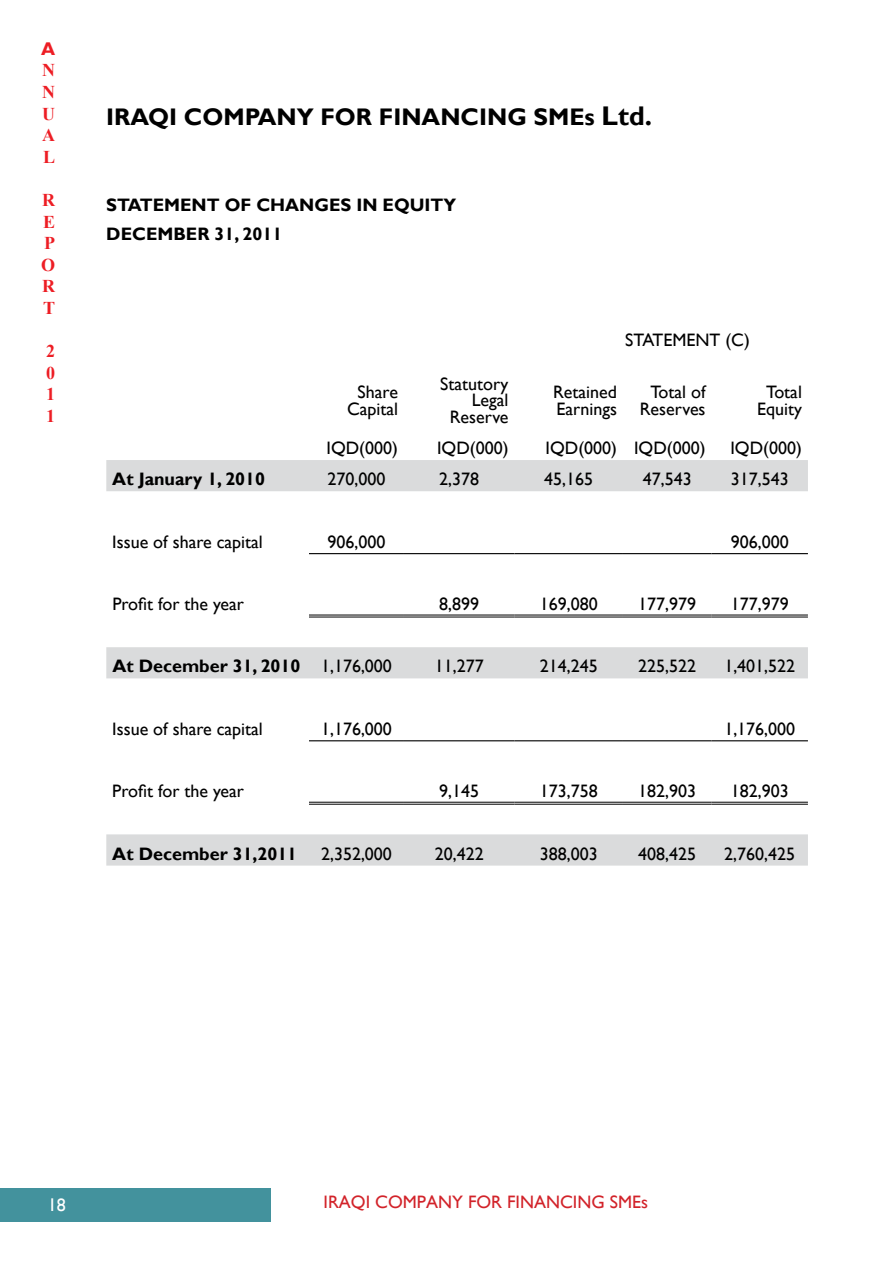
<style>
.page{position:relative;width:893px;height:1263px;background:#fff}
.page>*{position:absolute;margin:0;border:0;box-sizing:border-box;transform-origin:0 0}
.t1{font:700 24px "Gill Sans";color:#000}
.t2{font:18px/16.5px "Gill Sans";color:#000;text-align:center}
.t3{font:700 18px/29.2px "Gill Sans";color:#000}
.t4{font:18px "Gill Sans";color:#d2232a}
.t5{font:700 18px/21.6px "Times New Roman";color:#ed1d24;text-align:justify}
.t6{font:18px "Gill Sans";color:#fff}
.t7{font:700 18px "Gill Sans";color:#ed1d24}
.s1{font-size:27px}
.s2{font-weight:400}
</style>
<div class="page">
<div style="left:0;top:1187px;width:270px;height:34px;background:#43929d"></div>
<svg style="left:106px;top:460px;width:702px;height:405px"></svg>
<hr style="left:309px;top:614px;width:95px;height:3px;background:#fff">
<hr style="left:404px;top:614px;width:110px;height:3px;background:#fff">
<hr style="left:514px;top:614px;width:109px;height:3px;background:#fff">
<hr style="left:623px;top:614px;width:88px;height:3px;background:#fff">
<hr style="left:711px;top:614px;width:97px;height:3px;background:#fff">
<hr style="left:309px;top:802px;width:95px;height:3px;background:#fff">
<hr style="left:404px;top:802px;width:110px;height:3px;background:#fff">
<hr style="left:514px;top:802px;width:109px;height:3px;background:#fff">
<hr style="left:623px;top:802px;width:88px;height:3px;background:#fff">
<hr style="left:711px;top:802px;width:97px;height:3px;background:#fff">
<hr style="left:309px;top:553px;width:95px;height:1px;background:#000">
<hr style="left:404px;top:553px;width:110px;height:1px;background:#000">
<hr style="left:514px;top:553px;width:109px;height:1px;background:#000">
<hr style="left:623px;top:553px;width:88px;height:1px;background:#000">
<hr style="left:711px;top:553px;width:97px;height:1px;background:#000">
<hr style="left:309px;top:614px;width:95px;height:1px;background:#000">
<hr style="left:309px;top:616px;width:95px;height:1px;background:#000">
<hr style="left:404px;top:614px;width:110px;height:1px;background:#000">
<hr style="left:404px;top:616px;width:110px;height:1px;background:#000">
<hr style="left:514px;top:614px;width:109px;height:1px;background:#000">
<hr style="left:514px;top:616px;width:109px;height:1px;background:#000">
<hr style="left:623px;top:614px;width:88px;height:1px;background:#000">
<hr style="left:623px;top:616px;width:88px;height:1px;background:#000">
<hr style="left:711px;top:614px;width:97px;height:1px;background:#000">
<hr style="left:711px;top:616px;width:97px;height:1px;background:#000">
<hr style="left:309px;top:740px;width:95px;height:1px;background:#000">
<hr style="left:404px;top:740px;width:110px;height:1px;background:#000">
<hr style="left:514px;top:740px;width:109px;height:1px;background:#000">
<hr style="left:623px;top:740px;width:88px;height:1px;background:#000">
<hr style="left:711px;top:740px;width:97px;height:1px;background:#000">
<hr style="left:309px;top:802px;width:95px;height:1px;background:#000">
<hr style="left:309px;top:804px;width:95px;height:1px;background:#000">
<hr style="left:404px;top:802px;width:110px;height:1px;background:#000">
<hr style="left:404px;top:804px;width:110px;height:1px;background:#000">
<hr style="left:514px;top:802px;width:109px;height:1px;background:#000">
<hr style="left:514px;top:804px;width:109px;height:1px;background:#000">
<hr style="left:623px;top:802px;width:88px;height:1px;background:#000">
<hr style="left:623px;top:804px;width:88px;height:1px;background:#000">
<hr style="left:711px;top:802px;width:97px;height:1px;background:#000">
<hr style="left:711px;top:804px;width:97px;height:1px;background:#000">
<p class="t7" style="left:41px;top:38px;width:16px">A</p>
<p class="t5" style="left:42px;top:59px;width:14px">N N U A L</p>
<p class="t5" style="left:41px;top:189px;width:16px">R E P O R T</p>
<p class="t5" style="left:46px;top:340px;width:10px">2<br>0<br>1<br>1</p>
<h1 class="t1" style="left:106px;top:102px;width:547px">IRAQI COMPANY FOR FINANCING SMEs <span class="s1">Ltd.</span></h1>
<p class="t3" style="left:106px;top:191px;width:351px">STATEMENT OF CHANGES IN EQUITY<br>DECEMBER 31, 2011</p>
<p class="t2" style="left:625px;top:332px;width:126px">STATEMENT (C)</p>
<p class="t2" style="left:347px;top:384px;width:52px">Share<br>Capital</p>
<p class="t2" style="left:440px;top:376px;width:70px;text-align:right">Statutory<br>Legal<br>Reserve</p>
<p class="t2" style="left:553px;top:384px;width:65px;text-align:left">Retained<br>Earnings</p>
<p class="t2" style="left:640px;top:384px;width:67px">Total of<br>Reserves</p>
<p class="t2" style="left:757px;top:384px;width:46px">Total<br>Equity</p>
<p class="t2" style="left:326px;top:440px;width:73px">IQD(000)</p>
<p class="t2" style="left:437px;top:440px;width:73px">IQD(000)</p>
<p class="t2" style="left:545px;top:440px;width:162px">IQD(000) IQD(000)</p>
<p class="t2" style="left:730px;top:440px;width:73px">IQD(000)</p>
<p class="t3" style="left:112px;top:465px;width:154px">At January 1, 2010</p>
<p class="t2" style="left:327px;top:471px;width:59px">270,000</p>
<p class="t2" style="left:439px;top:471px;width:41px">2,378</p>
<p class="t2" style="left:544px;top:471px;width:50px">45,165</p>
<p class="t2" style="left:643px;top:471px;width:50px">47,543</p>
<p class="t2" style="left:731px;top:471px;width:59px">317,543</p>
<p class="t2" style="left:112px;top:534px;width:152px">Issue of share capital</p>
<p class="t2" style="left:328px;top:534px;width:59px">906,000</p>
<p class="t2" style="left:731px;top:534px;width:59px">906,000</p>
<p class="t2" style="left:112px;top:596px;width:133px">Profit for the year</p>
<p class="t2" style="left:439px;top:596px;width:41px">8,899</p>
<p class="t2" style="left:540px;top:596px;width:59px">169,080</p>
<p class="t2" style="left:638px;top:596px;width:59px">177,979</p>
<p class="t2" style="left:731px;top:596px;width:59px">177,979</p>
<p class="t3" style="left:112px;top:652px;width:281px">At December 31, 2010 <span class="s2">1,176,000</span></p>
<p class="t2" style="left:435px;top:658px;width:50px">11,277</p>
<p class="t2" style="left:540px;top:658px;width:59px">214,245</p>
<p class="t2" style="left:638px;top:658px;width:59px">225,522</p>
<p class="t2" style="left:724px;top:658px;width:72px">1,401,522</p>
<p class="t2" style="left:112px;top:721px;width:152px">Issue of share capital</p>
<p class="t2" style="left:321px;top:721px;width:72px">1,176,000</p>
<p class="t2" style="left:724px;top:721px;width:72px">1,176,000</p>
<p class="t2" style="left:112px;top:783px;width:133px">Profit for the year</p>
<p class="t2" style="left:439px;top:783px;width:41px">9,145</p>
<p class="t2" style="left:540px;top:783px;width:59px">173,758</p>
<p class="t2" style="left:638px;top:783px;width:59px">182,903</p>
<p class="t2" style="left:731px;top:783px;width:59px">182,903</p>
<p class="t3" style="left:112px;top:839px;width:186px">At December 31,2011</p>
<p class="t2" style="left:321px;top:846px;width:72px">2,352,000</p>
<p class="t2" style="left:435px;top:846px;width:50px">20,422</p>
<p class="t2" style="left:540px;top:846px;width:59px">388,003</p>
<p class="t2" style="left:638px;top:846px;width:59px">408,425</p>
<p class="t2" style="left:724px;top:846px;width:72px">2,760,425</p>
<p class="t6" style="left:48px;top:1195px;width:19px">18</p>
<p class="t4" style="left:324px;top:1192px;width:326px">IRAQI COMPANY FOR FINANCING SMEs</p>
</div>
